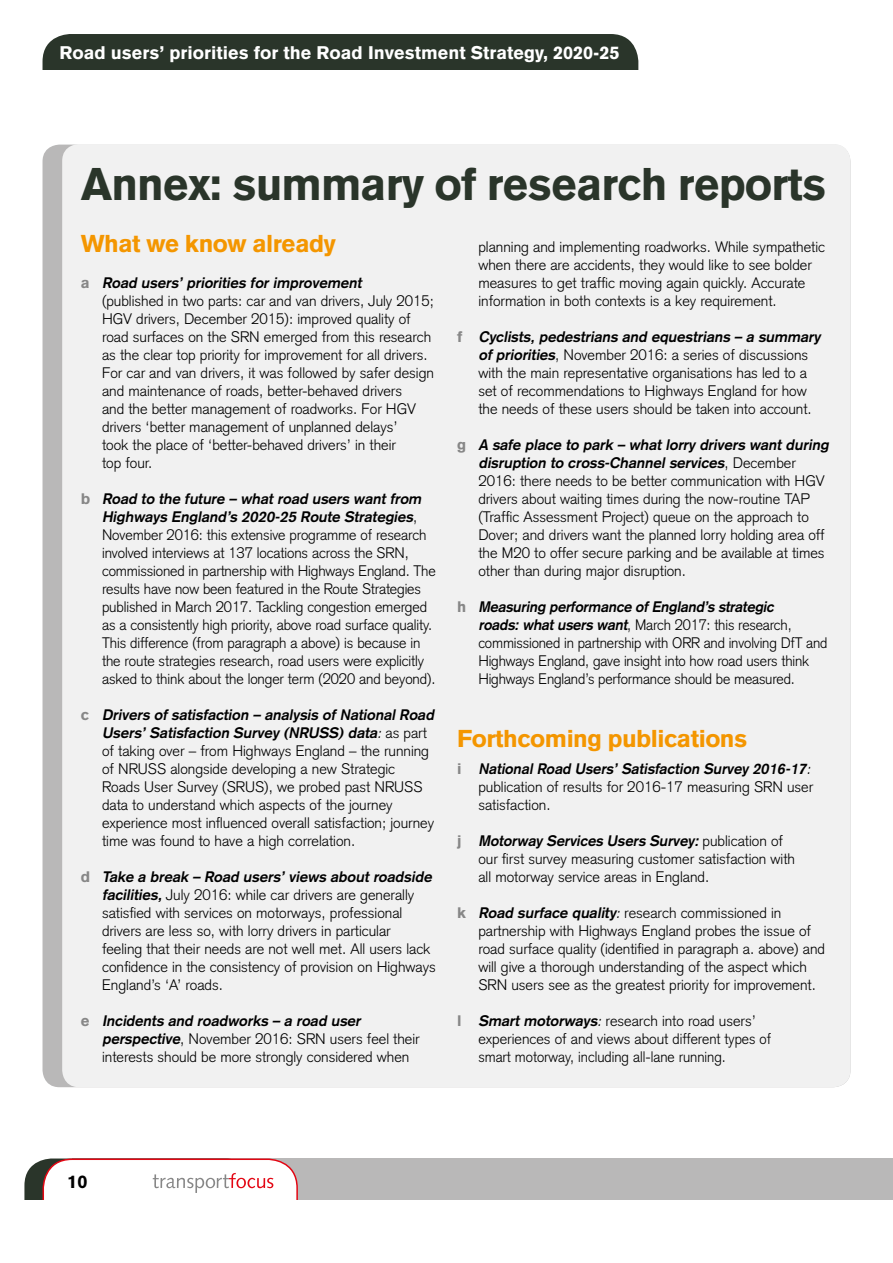
<style>
.page{position:relative;width:893px;height:1263px;background:#fff}
.page>*{position:absolute;margin:0;border:0;box-sizing:border-box;transform-origin:0 0}
.t1{font:900 45px "Akzidenz Grotesk";letter-spacing:-.02em;color:#2a352a}
.t2{font:900 24px "Akzidenz Grotesk";letter-spacing:-.02em;color:#f49600}
.t3{font:900 18px "Akzidenz Grotesk";color:#fff}
.t4{font:900 18px "Akzidenz Grotesk";color:#000}
.t5{font:300 15px/18px "Akzidenz Grotesk";color:#000}
.s1{font-weight:900;color:#878787}
.s2{font-weight:700;font-style:italic}
.s3{font-style:italic}
</style>
<div class="page">
<div style="left:72px;top:1158px;width:821px;height:41px;background:#b9b8b8"></div>
<svg style="left:24px;top:1158px;width:274px;height:41px;background:#e9dddd"></svg>
<div style="left:43px;top:34px;width:595px;height:35px;background:#2a352a"></div>
<hr style="left:892px;top:1123px;width:1px;height:101px;background:#fff">
<div style="left:43px;top:145px;width:807px;height:942px;background:#b9b8b8;border-radius:17px"></div>
<div style="left:62px;top:144px;width:788px;height:943px;background:#f1f1f1;border-radius:17px"></div>
<p class="t3" style="left:60px;top:42px;width:561px">Road users’ priorities for the Road Investment Strategy, 2020-25</p>
<h1 class="t1" style="left:81px;top:157px;width:747px">Annex: summary of research reports</h1>
<h2 class="t2" style="left:81px;top:229px;width:256px">What we know already</h2>
<p class="t5" style="left:102px;top:274px;width:333px;text-indent:-21px"><span class="s1">a</span> <span class="s2">Road users’ priorities for improvement<br></span>(published in two parts: car and van drivers, July 2015; HGV drivers, December 2015): improved quality of road surfaces on the SRN emerged from this research as the clear top priority for improvement for all drivers.<br>For car and van drivers, it was followed by safer design and maintenance of roads, better-behaved drivers<br>and the better management of roadworks. For HGV drivers ‘better management of unplanned delays’<br>took the place of ‘better-behaved drivers’ in their<br>top four.</p>
<p class="t5" style="left:102px;top:490px;width:335px;text-indent:-21px"><span class="s1">b</span> <span class="s2">Road to the future – what road users want from Highways England’s 2020-25 Route Strategies</span>, November 2016: this extensive programme of research involved interviews at 137 locations across the SRN, commissioned in partnership with Highways England. The results have now been featured in the Route Strategies published in March 2017. Tackling congestion emerged as a consistently high priority, above road surface quality.<br>This difference (from paragraph a above) is because in the route strategies research, road users were explicitly asked to think about the longer term (2020 and beyond).</p>
<p class="t5" style="left:102px;top:706px;width:336px;text-indent:-21px"><span class="s1">c</span> <span class="s2">Drivers of satisfaction – analysis of National Road Users’ Satisfaction Survey (NRUSS) data</span><span class="s3">:</span> a s p a r t of taking over – from Highways England – the running of NRUSS alongside developing a new Strategic<br>Roads User Survey (SRUS), we probed past NRUSS data to understand which aspects of the journey experience most influenced overall satisfaction; journey time was found to have a high correlation.</p>
<p class="t5" style="left:102px;top:868px;width:335px;text-indent:-21px"><span class="s1">d</span> <span class="s2">Take a break – Road users’ views about roadside facilities,</span> July 2016: while car drivers are generally satisfied with services on motorways, professional drivers are less so, with lorry drivers in particular<br>feeling that their needs are not well met. All users lack confidence in the consistency of provision on Highways England’s ‘A’ roads.</p>
<p class="t5" style="left:102px;top:1012px;width:319px;text-indent:-21px"><span class="s1">e</span> <span class="s2">Incidents and roadworks – a road user perspective</span>, November 2016: SRN users feel their interests should be more strongly considered when</p>
<p class="t5" style="left:478px;top:238px;width:348px">planning and implementing roadworks. While sympathetic when there are accidents, they would like to see bolder measures to get traffic moving again quickly. Accurate information in both contexts is a key requirement.</p>
<p class="t5" style="left:478px;top:328px;width:347px;text-indent:-21px"><span class="s1">f</span> <span class="s2">Cyclists, pedestrians and equestrians – a summary of priorities</span>, November 2016: a series of discussions with the main representative organisations has led to a set of recommendations to Highways England for how the needs of these users should be taken into account.</p>
<p class="t5" style="left:478px;top:436px;width:355px;text-indent:-21px"><span class="s1">g</span> <span class="s2">A safe place to park – what lorry drivers want during disruption to cross-Channel services</span>, D e c e m b e r 2016: there needs to be better communication with HGV drivers about waiting times during the now-routine TAP (Traffic Assessment Project) queue on the approach to Dover; and drivers want the planned lorry holding area off the M20 to offer secure parking and be available at times other than during major disruption.</p>
<p class="t5" style="left:478px;top:598px;width:351px;text-indent:-21px"><span class="s1">h</span> <span class="s2">Measuring performance ofEngland’s strategic roads:whatusers want</span>, March 2017: this research, commissioned in partnership with ORR and involving DfT and Highways England, gave insight into how road users think Highways England’s performance should be measured.</p>
<h2 class="t2" style="left:457px;top:724px;width:292px">Forthcoming publications</h2>
<p class="t5" style="left:478px;top:760px;width:337px;text-align:justify;text-indent:-21px"><span class="s1">i</span> <span class="s2">National Road Users’ Satisfaction Survey 2016-17</span><span class="s3">: </span>publication of results for 2016-17 measuring SRN user satisfaction.</p>
<p class="t5" style="left:478px;top:832px;width:318px;text-indent:-21px"><span class="s1">j</span> <span class="s2">Motorway Services Users Survey:</span> p u b l i c a t i o n o f our first survey measuring customer satisfaction with all motorway service areas in England.</p>
<p class="t5" style="left:478px;top:904px;width:348px;text-indent:-21px"><span class="s1">k</span> <span class="s2">Road surface quality</span><span class="s3">:</span> research commissioned in partnership with Highways England probes the issue of road surface quality (identified in paragraph a. above) and will give a thorough understanding of the aspect which SRN users see as the greatest priority for improvement.</p>
<p class="t5" style="left:478px;top:1012px;width:294px;text-indent:-21px"><span class="s1">l</span> <span class="s2">Smart motorways</span><span class="s3">:</span> research into road users’ experiences of and views about different types of smart motorway, including all-lane running.</p>
<p class="t4" style="left:67px;top:1170px;width:22px">10</p>
</div>
